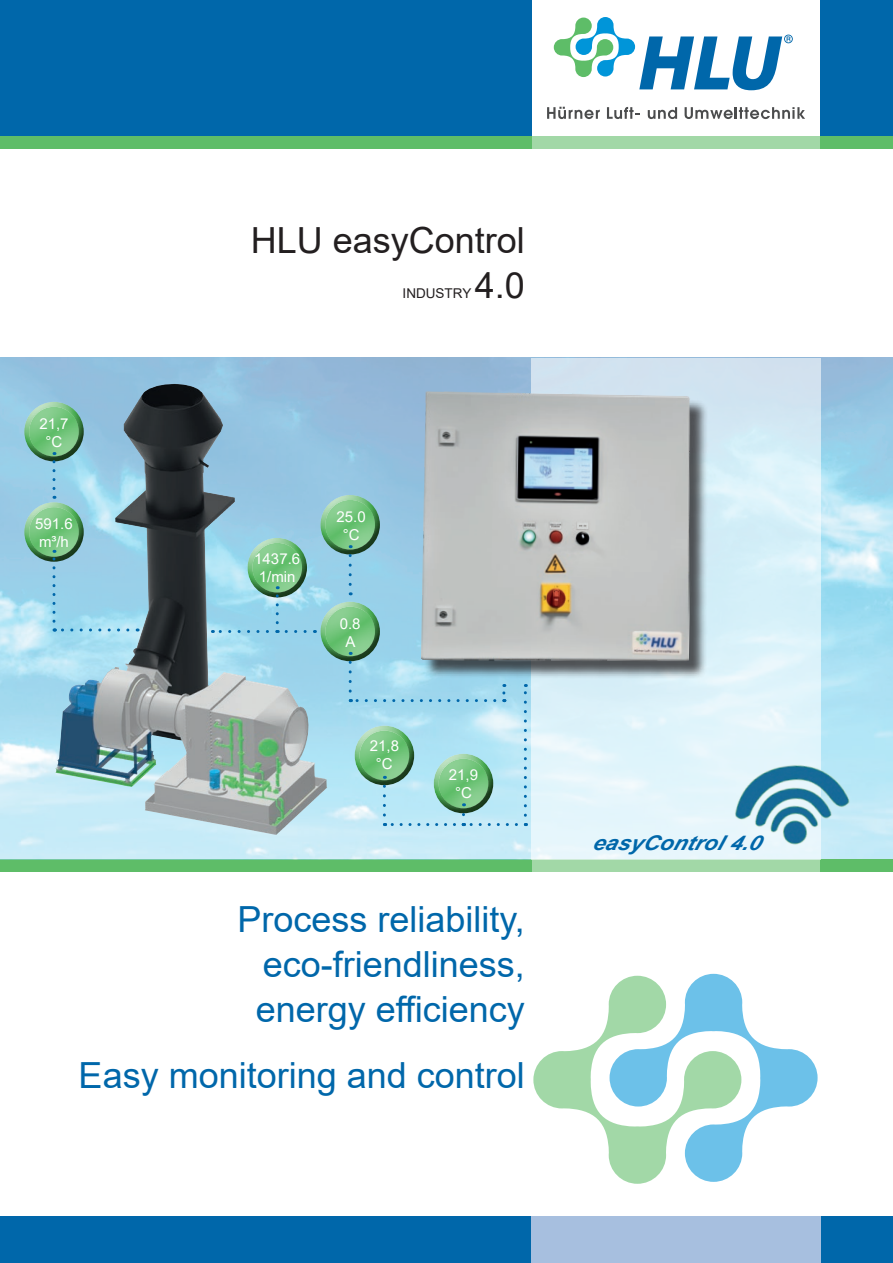
<style>
.page{position:relative;width:893px;height:1263px;background:#fff}
.page>*{position:absolute;margin:0;border:0;box-sizing:border-box;transform-origin:0 0}
.Titel{font:36px/45px "Arial";color:#0067aa;text-align:justify}
.Titel-2{font:36px "Arial";color:#231f20}
.t1{font:italic 700 20.25px "Arial";color:#0067aa;scale:1.12 1}
.t2{font:15px/18px "Arial";color:#fff;text-align:center}
.Titel-3{font:13.5px "Arial";color:#231f20}
</style>
<div class="page">
<div style="left:0;top:859px;width:531px;height:13px;background:#5ebd68"></div>
<img style="left:0;top:358px;width:893px;height:501px">
<div style="left:531px;top:859px;width:290px;height:13px;background:#a2d8a7"></div>
<div style="left:821px;top:859px;width:72px;height:13px;background:#5ebd68"></div>
<div style="left:531px;top:358px;width:290px;height:501px;background:linear-gradient(to bottom,#d0e8f4,#e6f9fd)"></div>
<div style="left:821px;top:1216px;width:72px;height:47px;background:#0067aa"></div>
<div style="left:0;top:1216px;width:531px;height:47px;background:#0067aa"></div>
<svg style="left:533px;top:974px;width:285px;height:210px"></svg>
<div style="left:821px;top:0;width:72px;height:136px;background:#0067aa"></div>
<div style="left:0;top:0;width:531px;height:136px;background:#0067aa"></div>
<div style="left:0;top:136px;width:531px;height:13px;background:#5ebd68"></div>
<div style="left:531px;top:136px;width:290px;height:13px;background:#a2d8a7"></div>
<div style="left:821px;top:136px;width:72px;height:13px;background:#5ebd68"></div>
<svg style="left:547px;top:107px;width:53px;height:12px"></svg>
<svg style="left:607px;top:107px;width:33px;height:12px"></svg>
<svg style="left:648px;top:107px;width:29px;height:12px"></svg>
<svg style="left:685px;top:107px;width:120px;height:12px"></svg>
<svg style="left:554px;top:17px;width:239px;height:73px"></svg>
<div style="left:531px;top:1216px;width:290px;height:47px;background:#a7bfdf"></div>
<div style="left:354px;top:723px;width:62px;height:44px;background:#fff;opacity:.75"></div>
<div style="left:354px;top:734px;width:62px;height:52px;background:#231f20;opacity:.75"></div>
<svg style="left:359px;top:728px;width:51px;height:52px;background:#77c083"></svg>
<svg style="left:383px;top:776px;width:3px;height:39px"></svg>
<svg style="left:524px;top:684px;width:3px;height:131px"></svg>
<img style="left:115px;top:384px;width:59px;height:138px">
<div style="left:320px;top:599px;width:61px;height:44px;background:#fff;opacity:.75"></div>
<div style="left:320px;top:610px;width:61px;height:52px;background:#231f20;opacity:.75"></div>
<svg style="left:325px;top:604px;width:51px;height:53px;background:#74bd82"></svg>
<svg style="left:349px;top:652px;width:3px;height:39px"></svg>
<div style="left:247px;top:535px;width:61px;height:45px;background:#fff;opacity:.75"></div>
<div style="left:247px;top:546px;width:61px;height:52px;background:#231f20;opacity:.75"></div>
<svg style="left:252px;top:540px;width:51px;height:53px;background:#75be83"></svg>
<svg style="left:276px;top:586px;width:3px;height:37px"></svg>
<div style="left:24px;top:399px;width:61px;height:45px;background:#fff;opacity:.75"></div>
<div style="left:24px;top:410px;width:61px;height:52px;background:#231f20;opacity:.75"></div>
<svg style="left:29px;top:404px;width:51px;height:53px;background:#74bd82"></svg>
<svg style="left:52px;top:452px;width:4px;height:37px"></svg>
<div style="left:24px;top:500px;width:61px;height:44px;background:#fff;opacity:.75"></div>
<div style="left:24px;top:510px;width:61px;height:53px;background:#231f20;opacity:.75"></div>
<svg style="left:29px;top:505px;width:51px;height:52px;background:#74bd81"></svg>
<svg style="left:52px;top:550px;width:4px;height:71px"></svg>
<svg style="left:350px;top:699px;width:145px;height:3px"></svg>
<svg style="left:212px;top:630px;width:93px;height:3px"></svg>
<svg style="left:54px;top:628px;width:74px;height:3px"></svg>
<div style="left:320px;top:492px;width:61px;height:45px;background:#fff;opacity:.75"></div>
<div style="left:320px;top:503px;width:61px;height:52px;background:#231f20;opacity:.75"></div>
<svg style="left:325px;top:497px;width:51px;height:53px;background:#74bd82"></svg>
<svg style="left:349px;top:545px;width:3px;height:39px"></svg>
<svg style="left:502px;top:684px;width:3px;height:9px"></svg>
<div style="left:433px;top:751px;width:62px;height:44px;background:#fff;opacity:.75"></div>
<div style="left:433px;top:762px;width:62px;height:52px;background:#231f20;opacity:.75"></div>
<svg style="left:438px;top:756px;width:51px;height:53px;background:#77bf84"></svg>
<svg style="left:462px;top:803px;width:3px;height:12px"></svg>
<svg style="left:463px;top:823px;width:53px;height:3px"></svg>
<svg style="left:384px;top:823px;width:71px;height:3px"></svg>
<img style="left:709px;top:751px;width:163px;height:112px">
<div style="left:424px;top:394px;width:284px;height:286px;background:#231f20;opacity:.75"></div>
<img style="left:421px;top:391px;width:272px;height:273px">
<p class="Titel-2" style="left:251px;top:215px;width:276px">HLU easyControl</p>
<p class="Titel-3" style="left:403px;top:284px;width:70px">INDUSTRY</p>
<p class="Titel-2" style="left:475px;top:260px;width:52px">4.0</p>
<p class="t2" style="left:39px;top:414px;width:31px">21,7</p>
<p class="t2" style="left:46px;top:432px;width:18px">°C</p>
<p class="t2" style="left:35px;top:515px;width:39px;text-align:left">591.6 m³/h</p>
<p class="t2" style="left:254px;top:550px;width:47px">1437.6</p>
<p class="t2" style="left:259px;top:568px;width:38px">1/min</p>
<p class="t2" style="left:337px;top:508px;width:31px">25.0</p>
<p class="t2" style="left:343px;top:526px;width:18px">°C</p>
<p class="t2" style="left:340px;top:615px;width:22px">0.8</p>
<p class="t2" style="left:346px;top:633px;width:12px">A</p>
<p class="t2" style="left:370px;top:737px;width:31px">21,8 °C</p>
<p class="t2" style="left:449px;top:766px;width:31px">21,9</p>
<p class="t2" style="left:455px;top:784px;width:18px">°C</p>
<p class="Titel" style="left:256px;top:897px;width:271px;text-indent:-18px">Process reliability, eco-friendliness, energy efficiency</p>
<p class="Titel" style="left:79px;top:1053px;width:448px">Easy monitoring and control</p>
<p class="t1" style="left:592px;top:830px;width:160px">easyControl4.0</p>
</div>
